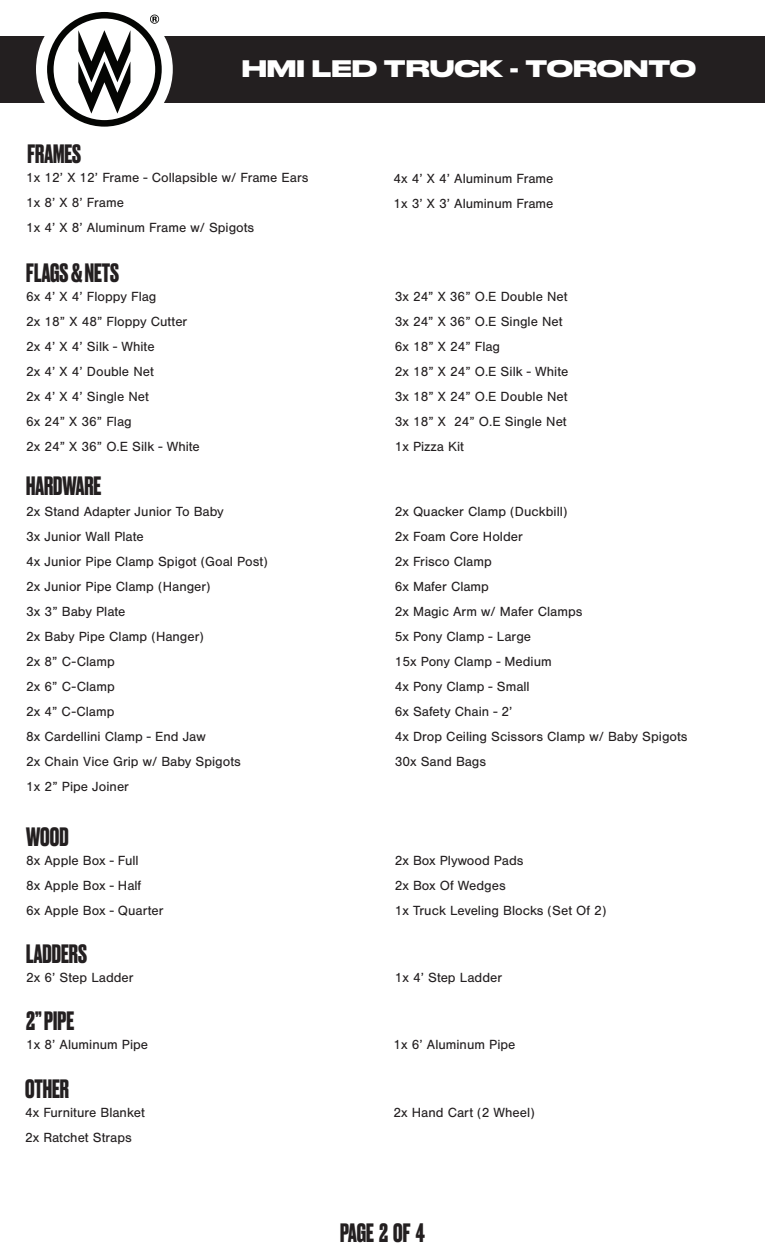
<style>
.page{position:relative;width:765px;height:1260px;background:#fff}
.page>*{position:absolute;margin:0;border:0;box-sizing:border-box;transform-origin:0 0}
.t1{font:700 25px "Druk";color:#231f20}
.t2{font:700 22.5px "Druk Wide";color:#fff}
.t3{font:13.75px "Nimbus San";color:#231f20}
</style>
<div class="page">
<div style="left:0;top:36px;width:765px;height:67px;background:#231f20"></div>
<div style="left:36px;top:1px;width:137px;height:137px;background:#fff;border-radius:50%"></div>
<svg style="left:47px;top:12px;width:115px;height:115px"></svg>
<p class="t1" style="left:27px;top:136px;width:55px">FRAMES</p>
<p class="t2" style="left:242px;top:50px;width:456px">HMI LED TRUCK - TORONTO</p>
<p class="t3" style="left:26px;top:170px;width:284px">1x 12’ X 12’ Frame - Collapsible w/ Frame Ears</p>
<p class="t3" style="left:26px;top:195px;width:99px">1x 8’ X 8’ Frame</p>
<p class="t3" style="left:26px;top:220px;width:230px">1x 4’ X 8’ Aluminum Frame w/ Spigots</p>
<p class="t1" style="left:26px;top:255px;width:94px">FLAGS &amp; NETS</p>
<p class="t3" style="left:26px;top:289px;width:132px">6x 4’ X 4’ Floppy Flag</p>
<p class="t3" style="left:26px;top:314px;width:163px">2x 18” X 48” Floppy Cutter</p>
<p class="t3" style="left:26px;top:339px;width:130px">2x 4’ X 4’ Silk - White</p>
<p class="t3" style="left:26px;top:364px;width:129px">2x 4’ X 4’ Double Net</p>
<p class="t3" style="left:26px;top:389px;width:124px">2x 4’ X 4’ Single Net</p>
<p class="t3" style="left:26px;top:414px;width:107px">6x 24” X 36” Flag</p>
<p class="t3" style="left:26px;top:439px;width:175px">2x 24” X 36” O.E Silk - White</p>
<p class="t1" style="left:26px;top:469px;width:77px">HARDWARE</p>
<p class="t3" style="left:26px;top:504px;width:199px">2x Stand Adapter Junior To Baby</p>
<p class="t3" style="left:26px;top:529px;width:119px">3x Junior Wall Plate</p>
<p class="t3" style="left:26px;top:554px;width:243px">4x Junior Pipe Clamp Spigot (Goal Post)</p>
<p class="t3" style="left:26px;top:579px;width:186px">2x Junior Pipe Clamp (Hanger)</p>
<p class="t3" style="left:26px;top:604px;width:101px">3x 3” Baby Plate</p>
<p class="t3" style="left:26px;top:629px;width:179px">2x Baby Pipe Clamp (Hanger)</p>
<p class="t3" style="left:26px;top:654px;width:90px">2x 8” C-Clamp</p>
<p class="t3" style="left:26px;top:679px;width:90px">2x 6” C-Clamp</p>
<p class="t3" style="left:26px;top:704px;width:90px">2x 4” C-Clamp</p>
<p class="t3" style="left:26px;top:729px;width:181px">8x Cardellini Clamp - End Jaw</p>
<p class="t3" style="left:26px;top:754px;width:216px">2x Chain Vice Grip w/ Baby Spigots</p>
<p class="t3" style="left:26px;top:779px;width:104px">1x 2” Pipe Joiner</p>
<p class="t1" style="left:26px;top:820px;width:44px">WOOD</p>
<p class="t3" style="left:26px;top:853px;width:114px">8x Apple Box - Full</p>
<p class="t3" style="left:26px;top:878px;width:117px">8x Apple Box - Half</p>
<p class="t3" style="left:26px;top:903px;width:139px">6x Apple Box - Quarter</p>
<p class="t1" style="left:26px;top:937px;width:62px">LADDERS</p>
<p class="t3" style="left:393px;top:171px;width:162px">4x 4’ X 4’ Aluminum Frame</p>
<p class="t3" style="left:393px;top:196px;width:162px">1x 3’ X 3’ Aluminum Frame</p>
<p class="t3" style="left:395px;top:289px;width:174px">3x 24” X 36” O.E Double Net</p>
<p class="t3" style="left:395px;top:314px;width:169px">3x 24” X 36” O.E Single Net</p>
<p class="t3" style="left:395px;top:339px;width:107px">6x 18” X 24” Flag</p>
<p class="t3" style="left:395px;top:364px;width:175px">2x 18” X 24” O.E Silk - White</p>
<p class="t3" style="left:395px;top:389px;width:174px">3x 18” X 24” O.E Double Net</p>
<p class="t3" style="left:395px;top:414px;width:173px">3x 18” X 24” O.E Single Net</p>
<p class="t3" style="left:395px;top:439px;width:71px">1x Pizza Kit</p>
<p class="t3" style="left:395px;top:504px;width:174px">2x Quacker Clamp (Duckbill)</p>
<p class="t3" style="left:395px;top:529px;width:130px">2x Foam Core Holder</p>
<p class="t3" style="left:395px;top:554px;width:99px">2x Frisco Clamp</p>
<p class="t3" style="left:395px;top:579px;width:96px">6x Mafer Clamp</p>
<p class="t3" style="left:395px;top:604px;width:189px">2x Magic Arm w/ Mafer Clamps</p>
<p class="t3" style="left:395px;top:629px;width:138px">5x Pony Clamp - Large</p>
<p class="t3" style="left:395px;top:654px;width:159px">15x Pony Clamp - Medium</p>
<p class="t3" style="left:395px;top:679px;width:137px">4x Pony Clamp - Small</p>
<p class="t3" style="left:395px;top:704px;width:119px">6x Safety Chain - 2’</p>
<p class="t3" style="left:395px;top:729px;width:294px">4x Drop Ceiling Scissors Clamp w/ Baby Spigots</p>
<p class="t3" style="left:395px;top:754px;width:93px">30x Sand Bags</p>
<p class="t3" style="left:395px;top:853px;width:130px">2x Box Plywood Pads</p>
<p class="t3" style="left:395px;top:878px;width:113px">2x Box Of Wedges</p>
<p class="t3" style="left:395px;top:903px;width:213px">1x Truck Leveling Blocks (Set Of 2)</p>
<p class="t3" style="left:26px;top:970px;width:109px">2x 6’ Step Ladder</p>
<p class="t3" style="left:395px;top:970px;width:109px">1x 4’ Step Ladder</p>
<p class="t1" style="left:26px;top:1004px;width:49px">2” PIPE</p>
<p class="t3" style="left:26px;top:1037px;width:123px">1x 8’ Aluminum Pipe</p>
<p class="t3" style="left:393px;top:1037px;width:123px">1x 6’ Aluminum Pipe</p>
<p class="t1" style="left:25px;top:1072px;width:46px">OTHER</p>
<p class="t3" style="left:25px;top:1105px;width:121px">4x Furniture Blanket</p>
<p class="t3" style="left:393px;top:1105px;width:143px">2x Hand Cart (2 Wheel)</p>
<p class="t3" style="left:25px;top:1130px;width:108px">2x Ratchet Straps</p>
<p class="t1" style="left:340px;top:1216px;width:86px">PAGE 2 OF 4</p>
</div>
